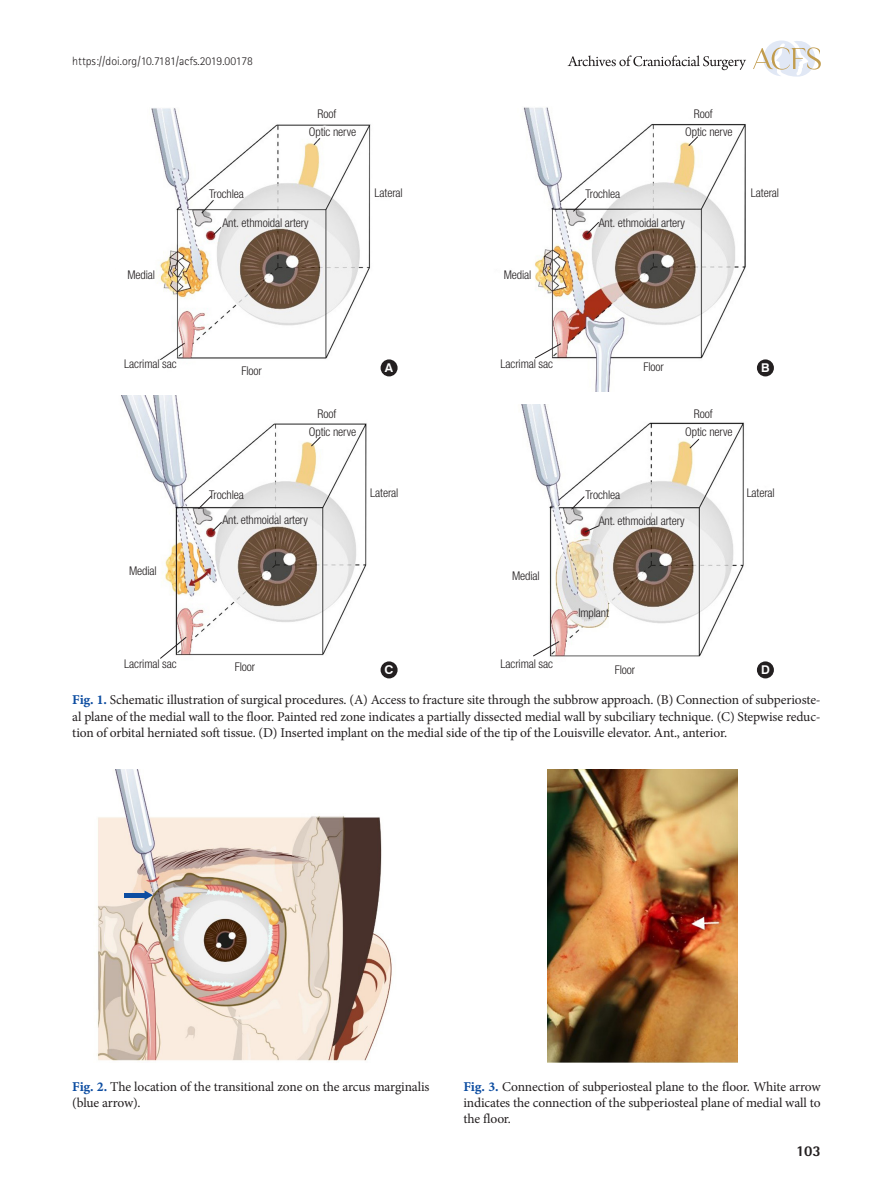
<style>
.page{position:relative;width:893px;height:1191px;background:#fff}
.page>*{position:absolute;margin:0;border:0;box-sizing:border-box;transform-origin:0 0}
.t1{font:800 15px "Rotis Semi Sans Std";color:#231f20}
.표그림제목{font:13.5px/16.2px "Minion Pro";letter-spacing:-.01em;color:#231f20;text-align:justify}
.t2{font:700 12.15px "Swiss 721 BT";color:#fff}
.그림지문{font:300 condensed 12px "Helvetica Neue LT Std";letter-spacing:-.01em;color:#231f20}
.t3{font:300 12px "Rotis Sans Serif Std";color:#231f20}
.s1{font-family:"Minion Pro Bold Capt";color:#0d4da1}
</style>
<div class="page">
<svg style="left:753px;top:40px;width:68px;height:37px"></svg>
<svg style="left:568px;top:55px;width:178px;height:15px"></svg>
<img style="left:151px;top:108px;width:247px;height:269px">
<img style="left:121px;top:395px;width:277px;height:278px">
<img style="left:97px;top:769px;width:295px;height:292px">
<img style="left:547px;top:769px;width:190px;height:293px">
<img style="left:523px;top:107px;width:251px;height:284px">
<img style="left:521px;top:404px;width:253px;height:270px">
<div style="left:381px;top:359px;width:17px;height:17px;background:#231f20;border-radius:50%"></div>
<div style="left:381px;top:661px;width:17px;height:17px;background:#231f20;border-radius:50%"></div>
<div style="left:757px;top:359px;width:17px;height:17px;background:#231f20;border-radius:50%"></div>
<div style="left:757px;top:661px;width:17px;height:17px;background:#231f20;border-radius:50%"></div>
<svg style="left:160px;top:636px;width:27px;height:23px"></svg>
<svg style="left:573px;top:198px;width:14px;height:14px"></svg>
<svg style="left:586px;top:222px;width:13px;height:13px"></svg>
<svg style="left:688px;top:136px;width:10px;height:10px"></svg>
<svg style="left:534px;top:343px;width:27px;height:16px"></svg>
<svg style="left:571px;top:496px;width:14px;height:14px"></svg>
<svg style="left:584px;top:525px;width:16px;height:7px"></svg>
<svg style="left:689px;top:438px;width:10px;height:10px"></svg>
<svg style="left:533px;top:641px;width:27px;height:15px"></svg>
<svg style="left:198px;top:495px;width:14px;height:14px"></svg>
<svg style="left:212px;top:521px;width:10px;height:11px"></svg>
<svg style="left:311px;top:436px;width:10px;height:10px"></svg>
<hr style="left:124px;top:893px;width:21px;height:4px;background:#0d4da1">
<svg style="left:145px;top:890px;width:8px;height:10px"></svg>
<p class="t3" style="left:72px;top:54px;width:182px">https://doi.org/10.7181/acfs.2019.00178</p>
<p class="그림지문" style="left:318px;top:107px;width:20px">Roof</p>
<p class="그림지문" style="left:694px;top:107px;width:20px">Roof</p>
<p class="그림지문" style="left:309px;top:125px;width:49px">Optic nerve</p>
<p class="그림지문" style="left:685px;top:125px;width:49px">Optic nerve</p>
<p class="그림지문" style="left:209px;top:187px;width:36px">Trochlea</p>
<p class="그림지문" style="left:375px;top:185px;width:30px">Lateral</p>
<p class="그림지문" style="left:586px;top:187px;width:36px">Trochlea</p>
<p class="그림지문" style="left:751px;top:185px;width:30px">Lateral</p>
<p class="그림지문" style="left:222px;top:215px;width:88px">Ant. ethmoidal artery</p>
<p class="그림지문" style="left:599px;top:215px;width:88px">Ant. ethmoidal artery</p>
<p class="그림지문" style="left:127px;top:268px;width:29px">Medial</p>
<p class="그림지문" style="left:504px;top:268px;width:29px">Medial</p>
<p class="그림지문" style="left:124px;top:357px;width:54px">Lacrimal sac</p>
<p class="그림지문" style="left:242px;top:364px;width:22px">Floor</p>
<p class="t2" style="left:385px;top:360px;width:10px">A</p>
<p class="그림지문" style="left:501px;top:357px;width:54px">Lacrimal sac</p>
<p class="그림지문" style="left:643px;top:360px;width:22px">Floor</p>
<p class="t2" style="left:761px;top:360px;width:10px">B</p>
<p class="그림지문" style="left:318px;top:407px;width:20px">Roof</p>
<p class="그림지문" style="left:694px;top:407px;width:20px">Roof</p>
<p class="그림지문" style="left:309px;top:425px;width:49px">Optic nerve</p>
<p class="그림지문" style="left:685px;top:425px;width:49px">Optic nerve</p>
<p class="그림지문" style="left:209px;top:487px;width:36px">Trochlea</p>
<p class="그림지문" style="left:370px;top:486px;width:30px">Lateral</p>
<p class="그림지문" style="left:586px;top:487px;width:36px">Trochlea</p>
<p class="그림지문" style="left:747px;top:486px;width:30px">Lateral</p>
<p class="그림지문" style="left:222px;top:513px;width:87px">Ant.ethmoidal artery</p>
<p class="그림지문" style="left:599px;top:513px;width:87px">Ant. ethmoidal artery</p>
<p class="그림지문" style="left:129px;top:564px;width:29px">Medial</p>
<p class="그림지문" style="left:512px;top:568px;width:29px">Medial</p>
<p class="그림지문" style="left:578px;top:605px;width:32px">Implant</p>
<p class="그림지문" style="left:124px;top:657px;width:54px">Lacrimal sac</p>
<p class="그림지문" style="left:235px;top:660px;width:22px">Floor</p>
<p class="t2" style="left:385px;top:662px;width:10px">C</p>
<p class="그림지문" style="left:501px;top:657px;width:54px">Lacrimal sac</p>
<p class="그림지문" style="left:615px;top:662px;width:22px">Floor</p>
<p class="t2" style="left:761px;top:662px;width:10px">D</p>
<p class="표그림제목" style="left:72px;top:692px;width:750px"><span class="s1">Fig. 1.</span> Schematic illustration of surgical procedures. (A) Access to fracture site through the subbrow approach. (B) Connection of subperioste&shy;al plane of the medial wall to the floor. Painted red zone indicates a partially dissected medial wall by subciliary technique. (C) Stepwise reduc&shy;tion of orbital herniated soft tissue. (D) Inserted implant on the medial side of the tip of the Louisville elevator. Ant., anterior.</p>
<p class="표그림제목" style="left:72px;top:1078px;width:359px"><span class="s1">Fig. 2.</span> The location of the transitional zone on the arcus marginalis (blue arrow).</p>
<p class="표그림제목" style="left:463px;top:1078px;width:359px"><span class="s1">Fig. 3.</span> Connection of subperiosteal plane to the floor. White arrow indicates the connection of the subperiosteal plane of medial wall to the floor.</p>
<p class="t1" style="left:796px;top:1141px;width:26px">103</p>
</div>
